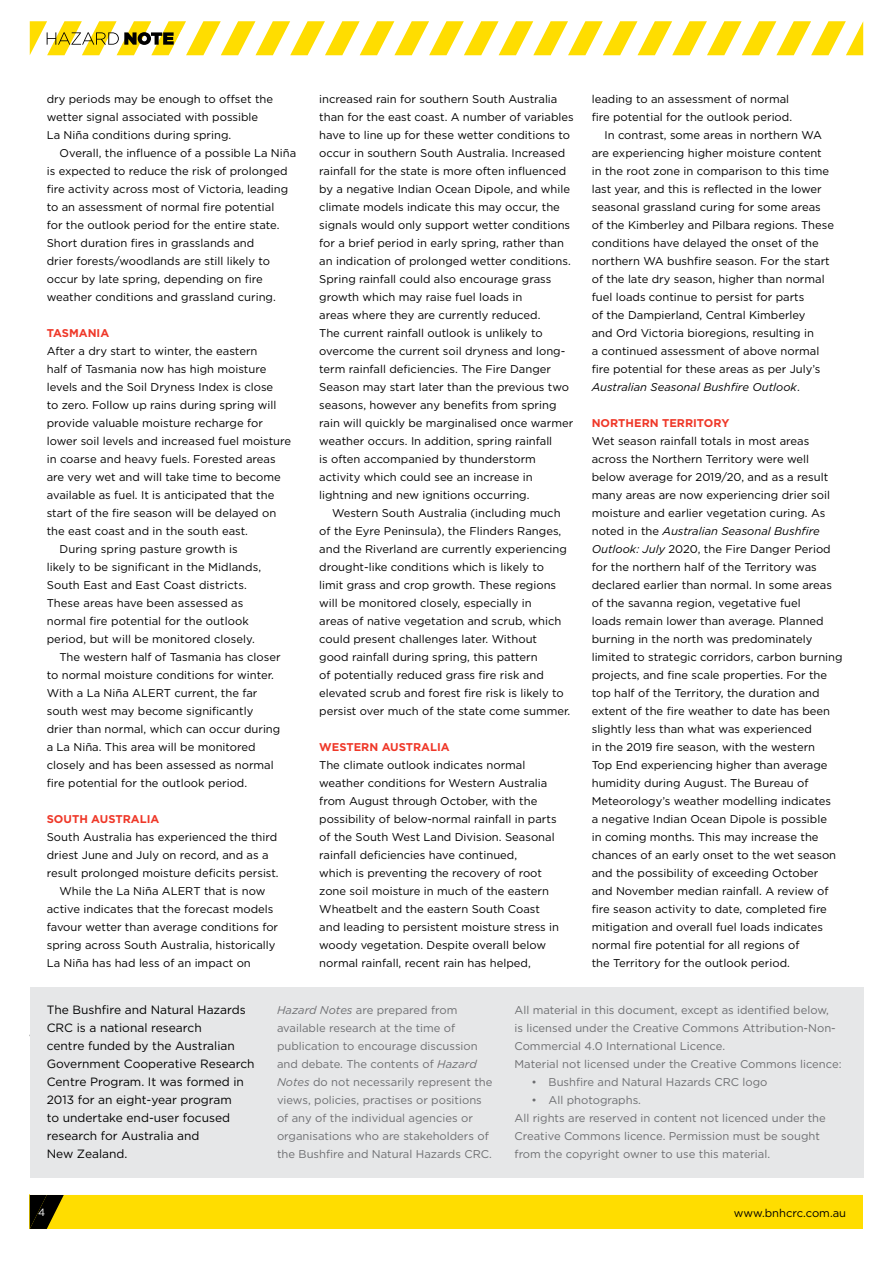
<style>
.page{position:relative;width:893px;height:1263px;background:#fff}
.page>*{position:absolute;margin:0;border:0;box-sizing:border-box;transform-origin:0 0}
.t1{font:12px/18px "Gotham HTF";color:#000}
.Body_Text{font:11.25px/18px "Gotham HTF";color:#000}
.Body_Text_first{font:11.25px/18px "Gotham HTF";color:#000}
.t2{font:11.25px/18px "Gotham HTF";color:#6d6e71}
.Regions_subheader{font:700 11.25px "Gotham HTF";color:#ef3829}
.t3{font:10.5px "Gotham HTF";color:#fff}
.s1{font-style:italic}
</style>
<div class="page">
<div style="left:30px;top:987px;width:833px;height:191px;background:#e6e7e8"></div>
<div style="left:30px;top:1195px;width:833px;height:34px;background:#fd0"></div>
<svg style="left:30px;top:1195px;width:34px;height:34px"></svg>
<svg style="left:30px;top:21px;width:833px;height:34px"></svg>
<p class="Body_Text" style="left:47px;top:90px;width:228px">dry periods may be enough to offset the wetter signal associated with possible<br>La Niña conditions during spring.</p>
<p class="Body_Text" style="left:47px;top:144px;width:251px;text-indent:13px">Overall, the influence of a possible La Niña is expected to reduce the risk of prolonged fire activity across most of Victoria, leading to an assessment of normal fire potential<br>for the outlook period for the entire state.<br>Short duration fires in grasslands and<br>drier forests/woodlands are still likely to occur by late spring, depending on fire weather conditions and grassland curing.</p>
<p class="Regions_subheader" style="left:47px;top:327px;width:64px">TASMANIA</p>
<p class="Body_Text_first" style="left:47px;top:342px;width:246px">After a dry start to winter, the eastern<br>half of Tasmania now has high moisture levels and the Soil Dryness Index is close<br>to zero. Follow up rains during spring will provide valuable moisture recharge for lower soil levels and increased fuel moisture in coarse and heavy fuels. Forested areas are very wet and will take time to become available as fuel. It is anticipated that the start of the fire season will be delayed on the east coast and in the south east.</p>
<p class="Body_Text" style="left:47px;top:540px;width:216px;text-indent:13px">During spring pasture growth is likely to be significant in the Midlands, South East and East Coast districts.<br>These areas have been assessed as normal fire potential for the outlook period, but will be monitored closely.</p>
<p class="Body_Text" style="left:47px;top:648px;width:235px;text-indent:13px">The western half of Tasmania has closer to normal moisture conditions for winter.<br>With a La Niña ALERT current, the far south west may become significantly drier than normal, which can occur during a La Niña. This area will be monitored closely and has been assessed as normal fire potential for the outlook period.</p>
<p class="Regions_subheader" style="left:47px;top:813px;width:114px">SOUTH AUSTRALIA</p>
<p class="Body_Text_first" style="left:47px;top:828px;width:233px">South Australia has experienced the third driest June and July on record, and as a result prolonged moisture deficits persist.</p>
<p class="Body_Text" style="left:47px;top:882px;width:233px;text-indent:13px">While the La Niña ALERT that is now active indicates that the forecast models favour wetter than average conditions for spring across South Australia, historically La Niña has had less of an impact on</p>
<p class="Body_Text" style="left:319px;top:90px;width:256px">increased rain for southern South Australia than for the east coast. A number of variables have to line up for these wetter conditions to occur in southern South Australia. Increased rainfall for the state is more often influenced by a negative Indian Ocean Dipole, and while climate models indicate this may occur, the signals would only support wetter conditions for a brief period in early spring, rather than an indication of prolonged wetter conditions.<br>Spring rainfall could also encourage grass growth which may raise fuel loads in<br>areas where they are currently reduced.<br>The current rainfall outlook is unlikely to overcome the current soil dryness and long&shy;term rainfall deficiencies. The Fire Danger Season may start later than the previous two seasons, however any benefits from spring rain will quickly be marginalised once warmer weather occurs. In addition, spring rainfall<br>is often accompanied by thunderstorm activity which could see an increase in lightning and new ignitions occurring.</p>
<p class="Body_Text" style="left:319px;top:504px;width:253px;text-indent:13px">Western South Australia (including much of the Eyre Peninsula), the Flinders Ranges, and the Riverland are currently experiencing drought-like conditions which is likely to limit grass and crop growth. These regions will be monitored closely, especially in<br>areas of native vegetation and scrub, which could present challenges later. Without<br>good rainfall during spring, this pattern<br>of potentially reduced grass fire risk and elevated scrub and forest fire risk is likely to persist over much of the state come summer.</p>
<p class="Regions_subheader" style="left:319px;top:741px;width:132px">WESTERN AUSTRALIA</p>
<p class="Body_Text_first" style="left:319px;top:756px;width:241px">The climate outlook indicates normal weather conditions for Western Australia from August through October, with the possibility of below-normal rainfall in parts of the South West Land Division. Seasonal rainfall deficiencies have continued,<br>which is preventing the recovery of root zone soil moisture in much of the eastern Wheatbelt and the eastern South Coast and leading to persistent moisture stress in woody vegetation. Despite overall below normal rainfall, recent rain has helped,</p>
<p class="Body_Text_first" style="left:592px;top:90px;width:202px">leading to an assessment of normal fire potential for the outlook period.</p>
<p class="Body_Text" style="left:592px;top:126px;width:244px;text-indent:13px">In contrast, some areas in northern WA are experiencing higher moisture content in the root zone in comparison to this time last year, and this is reflected in the lower seasonal grassland curing for some areas of the Kimberley and Pilbara regions. These conditions have delayed the onset of the northern WA bushfire season. For the start of the late dry season, higher than normal fuel loads continue to persist for parts<br>of the Dampierland, Central Kimberley<br>and Ord Victoria bioregions, resulting in<br>a continued assessment of above normal fire potential for these areas as per July’s <span class="s1">Australian Seasonal Bushfire Outlook</span>.</p>
<p class="Regions_subheader" style="left:592px;top:417px;width:139px">NORTHERN TERRITORY</p>
<p class="Body_Text_first" style="left:592px;top:432px;width:252px">Wet season rainfall totals in most areas across the Northern Territory were well below average for 2019/20, and as a result many areas are now experiencing drier soil moisture and earlier vegetation curing. As noted in the <span class="s1">Australian Seasonal Bushfire Outlook: July</span> 2020, the Fire Danger Period for the northern half of the Territory was declared earlier than normal. In some areas of the savanna region, vegetative fuel<br>loads remain lower than average. Planned burning in the north was predominately limited to strategic corridors, carbon burning projects, and fine scale properties. For the top half of the Territory, the duration and extent of the fire weather to date has been slightly less than what was experienced<br>in the 2019 fire season, with the western<br>Top End experiencing higher than average humidity during August. The Bureau of Meteorology’s weather modelling indicates<br>a negative Indian Ocean Dipole is possible<br>in coming months. This may increase the chances of an early onset to the wet season and the possibility of exceeding October<br>and November median rainfall. A review of fire season activity to date, completed fire mitigation and overall fuel loads indicates normal fire potential for all regions of<br>the Territory for the outlook period.</p>
<p class="t1" style="left:47px;top:1001px;width:209px">The Bushfire and Natural Hazards<br>CRC is a national research<br>centre funded by the Australian<br>Government Cooperative Research<br>Centre Program. It was formed in<br>2013 for an eight-year program<br>to undertake end-user focused research for Australia and<br>New Zealand.</p>
<p class="t2" style="left:277px;top:1000px;width:217px"><span class="s1">Hazard Notes</span> are prepared from available research at the time of publication to encourage discussion and debate. The contents of <span class="s1">Hazard Notes</span> do not necessarily represent the views, policies, practises or positions of any of the individual agencies or organisations who are stakeholders of the Bushfire and Natural Hazards CRC.</p>
<p class="t2" style="left:514px;top:1000px;width:329px">All material in this document, except as identified below,<br>is licensed under the Creative Commons Attribution-Non-Commercial 4.0 International Licence.<br>Material not licensed under the Creative Commons licence:</p>
<p class="t2" style="left:531px;top:1072px;width:237px">• Bushfire and Natural Hazards CRC logo</p>
<p class="t2" style="left:514px;top:1090px;width:313px;text-indent:17px">• All photographs.<br>All rights are reserved in content not licenced under the Creative Commons licence. Permission must be sought from the copyright owner to use this material.</p>
<p class="t3" style="left:38px;top:1207px;width:9px">4</p>
<p class="Body_Text_first" style="left:734px;top:1204px;width:114px">www.bnhcrc.com.au</p>
</div>
